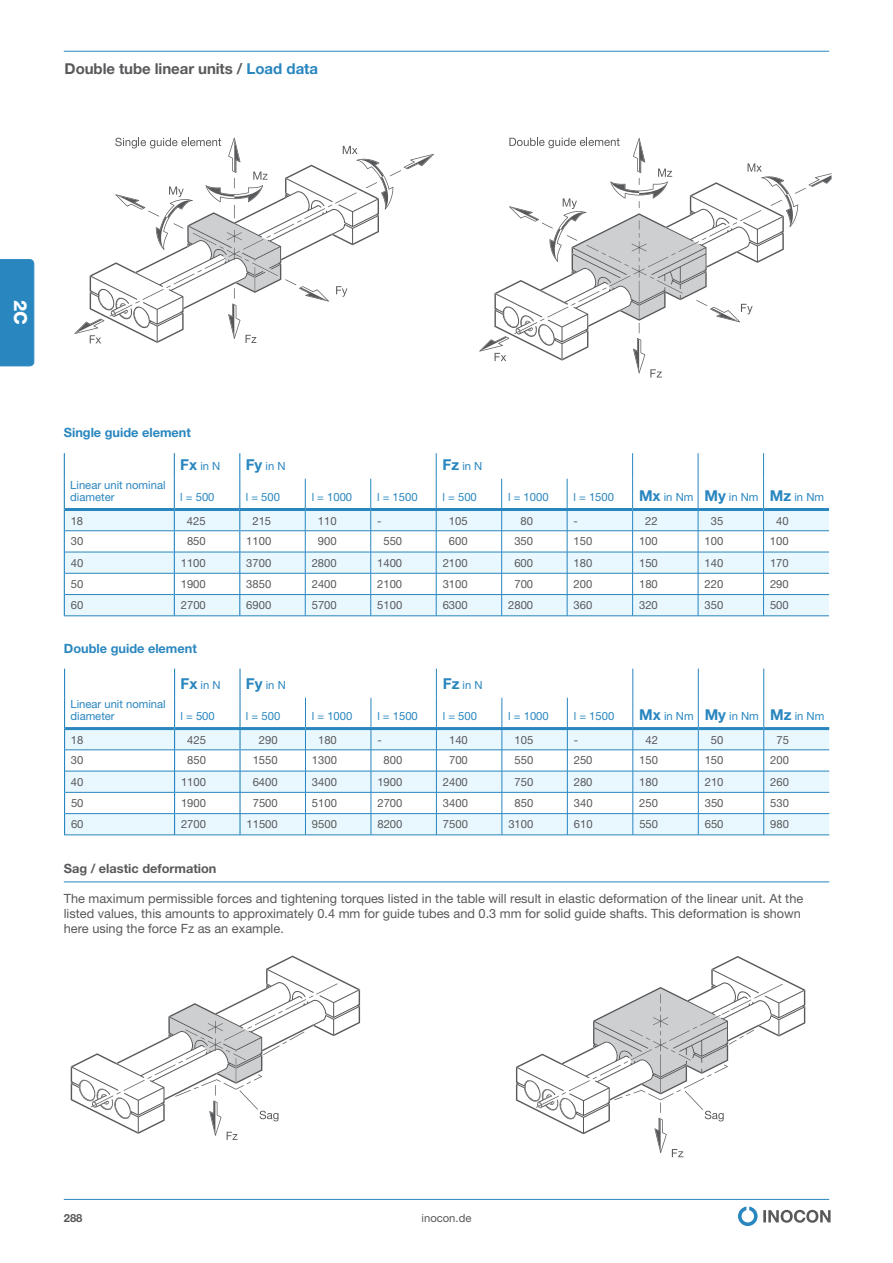
<style>
.page{position:relative;width:893px;height:1263px;background:#fff}
.page>*{position:absolute;margin:0;border:0;box-sizing:border-box;transform-origin:0 0}
.t1{font:800 18px "Helvetica Neue LT Pro";color:#fff}
.t2{font:700 15px "Helvetica Neue LT Pro";letter-spacing:-.005em;color:#58595b}
.t3{font:12.75px/15px "Helvetica Neue LT Pro";color:#58595b}
.t4{font:700 12.75px "Helvetica Neue LT Pro";color:#2986bf}
.t5{font:700 12.75px "Helvetica Neue LT Pro";color:#58595b}
.t6{font:11.25px "Helvetica Neue LT Pro";color:#58595b}
.t7{font:11.25px/12px "Helvetica Neue LT Pro";color:#2986bf}
.t8{font:700 11.25px "Helvetica Neue LT Pro";color:#58595b}
.s1{color:#2986bf}
.s2{font-weight:700;font-size:15px}
</style>
<div class="page">
<svg style="left:738px;top:1206px;width:93px;height:20px"></svg>
<hr style="left:64px;top:1199px;width:765px;height:1px;background:#2986bf">
<hr style="left:64px;top:51px;width:765px;height:1px;background:#2986bf">
<div style="left:0;top:259px;width:34px;height:107px;background:#2986bf"></div>
<svg style="left:64px;top:453px;width:765px;height:163px"></svg>
<hr style="left:240px;top:508px;width:65px;height:3px;background:#2986bf">
<svg style="left:90px;top:265px;width:21px;height:57px"></svg>
<svg style="left:76px;top:319px;width:27px;height:24px"></svg>
<svg style="left:111px;top:138px;width:323px;height:205px"></svg>
<svg style="left:481px;top:138px;width:350px;height:239px"></svg>
<hr style="left:64px;top:835px;width:634px;height:1px;background:#2986bf">
<hr style="left:698px;top:835px;width:131px;height:1px;background:#2986bf">
<svg style="left:64px;top:669px;width:765px;height:166px"></svg>
<hr style="left:240px;top:727px;width:65px;height:3px;background:#2986bf">
<svg style="left:71px;top:969px;width:289px;height:136px"></svg>
<svg style="left:79px;top:983px;width:259px;height:157px"></svg>
<svg style="left:516px;top:969px;width:289px;height:136px"></svg>
<svg style="left:524px;top:984px;width:259px;height:173px"></svg>
<hr style="left:64px;top:882px;width:765px;height:1px;background:#2986bf">
<h2 class="t2" style="left:65px;top:64px;width:255px">Double tube linear units / <span class="s1">Load data</span></h2>
<h1 class="t1" style="left:31px;top:300px;width:27px;rotate:90deg">2C</h1>
<p class="t4" style="left:64px;top:428px;width:129px">Single guide element</p>
<p class="t7" style="left:70px;top:480px;width:97px">Linear unit nominal diameter</p>
<p class="t7" style="left:180px;top:462px;width:42px"><span class="s2">Fx</span> in N</p>
<p class="t7" style="left:246px;top:462px;width:41px"><span class="s2">Fy</span> in N</p>
<p class="t7" style="left:443px;top:462px;width:41px"><span class="s2">Fz</span> in N</p>
<p class="t7" style="left:180px;top:492px;width:36px">l = 500</p>
<p class="t7" style="left:246px;top:492px;width:36px">l = 500</p>
<p class="t7" style="left:312px;top:492px;width:42px">l = 1000</p>
<p class="t7" style="left:377px;top:492px;width:42px">l = 1500</p>
<p class="t7" style="left:443px;top:492px;width:36px">l = 500</p>
<p class="t7" style="left:508px;top:492px;width:42px">l = 1000</p>
<p class="t7" style="left:573px;top:492px;width:42px">l = 1500</p>
<p class="t7" style="left:639px;top:492px;width:187px"><span class="s2">Mx</span> in Nm <span class="s2">My</span> in Nm <span class="s2">Mz</span> in Nm</p>
<p class="t6" style="left:71px;top:517px;width:14px">18</p>
<p class="t6" style="left:187px;top:517px;width:20px">425</p>
<p class="t6" style="left:252px;top:517px;width:20px">215</p>
<p class="t6" style="left:318px;top:517px;width:20px">110</p>
<p class="t6" style="left:377px;top:517px;width:6px">-</p>
<p class="t6" style="left:449px;top:517px;width:20px">105</p>
<p class="t6" style="left:521px;top:517px;width:14px">80</p>
<p class="t6" style="left:574px;top:517px;width:6px">-</p>
<p class="t6" style="left:645px;top:517px;width:14px">22</p>
<p class="t6" style="left:711px;top:517px;width:14px">35</p>
<p class="t6" style="left:776px;top:517px;width:14px">40</p>
<p class="t6" style="left:71px;top:537px;width:14px">30</p>
<p class="t6" style="left:187px;top:537px;width:20px">850</p>
<p class="t6" style="left:246px;top:537px;width:27px">1100</p>
<p class="t6" style="left:318px;top:537px;width:20px">900</p>
<p class="t6" style="left:383px;top:537px;width:20px">550</p>
<p class="t6" style="left:449px;top:537px;width:20px">600</p>
<p class="t6" style="left:514px;top:537px;width:20px">350</p>
<p class="t6" style="left:574px;top:537px;width:20px">150</p>
<p class="t6" style="left:639px;top:537px;width:20px">100</p>
<p class="t6" style="left:704px;top:537px;width:20px">100</p>
<p class="t6" style="left:770px;top:537px;width:20px">100</p>
<p class="t6" style="left:71px;top:559px;width:14px">40</p>
<p class="t6" style="left:181px;top:559px;width:27px">1100</p>
<p class="t6" style="left:246px;top:559px;width:27px">3700</p>
<p class="t6" style="left:312px;top:559px;width:27px">2800</p>
<p class="t6" style="left:377px;top:559px;width:27px">1400</p>
<p class="t6" style="left:443px;top:559px;width:27px">2100</p>
<p class="t6" style="left:514px;top:559px;width:20px">600</p>
<p class="t6" style="left:574px;top:559px;width:20px">180</p>
<p class="t6" style="left:639px;top:559px;width:20px">150</p>
<p class="t6" style="left:704px;top:559px;width:20px">140</p>
<p class="t6" style="left:770px;top:559px;width:20px">170</p>
<p class="t6" style="left:71px;top:580px;width:14px">50</p>
<p class="t6" style="left:181px;top:580px;width:27px">1900</p>
<p class="t6" style="left:246px;top:580px;width:27px">3850</p>
<p class="t6" style="left:312px;top:580px;width:27px">2400</p>
<p class="t6" style="left:377px;top:580px;width:27px">2100</p>
<p class="t6" style="left:443px;top:580px;width:27px">3100</p>
<p class="t6" style="left:514px;top:580px;width:20px">700</p>
<p class="t6" style="left:574px;top:580px;width:20px">200</p>
<p class="t6" style="left:639px;top:580px;width:20px">180</p>
<p class="t6" style="left:705px;top:580px;width:20px">220</p>
<p class="t6" style="left:770px;top:580px;width:20px">290</p>
<p class="t6" style="left:71px;top:601px;width:14px">60</p>
<p class="t6" style="left:181px;top:601px;width:27px">2700</p>
<p class="t6" style="left:246px;top:601px;width:27px">6900</p>
<p class="t6" style="left:312px;top:601px;width:27px">5700</p>
<p class="t6" style="left:377px;top:601px;width:27px">5100</p>
<p class="t6" style="left:443px;top:601px;width:27px">6300</p>
<p class="t6" style="left:508px;top:601px;width:27px">2800</p>
<p class="t6" style="left:574px;top:601px;width:20px">360</p>
<p class="t6" style="left:639px;top:601px;width:20px">320</p>
<p class="t6" style="left:705px;top:601px;width:20px">350</p>
<p class="t6" style="left:770px;top:601px;width:20px">500</p>
<p class="t4" style="left:64px;top:644px;width:134px">Double guide element</p>
<p class="t7" style="left:71px;top:699px;width:97px">Linear unit nominal diameter</p>
<p class="t7" style="left:180px;top:681px;width:42px"><span class="s2">Fx</span> in N</p>
<p class="t7" style="left:246px;top:681px;width:41px"><span class="s2">Fy</span> in N</p>
<p class="t7" style="left:443px;top:681px;width:41px"><span class="s2">Fz</span> in N</p>
<p class="t7" style="left:180px;top:711px;width:36px">l = 500</p>
<p class="t7" style="left:246px;top:711px;width:36px">l = 500</p>
<p class="t7" style="left:312px;top:711px;width:42px">l = 1000</p>
<p class="t7" style="left:377px;top:711px;width:42px">l = 1500</p>
<p class="t7" style="left:443px;top:711px;width:36px">l = 500</p>
<p class="t7" style="left:508px;top:711px;width:42px">l = 1000</p>
<p class="t7" style="left:574px;top:711px;width:42px">l = 1500</p>
<p class="t7" style="left:639px;top:711px;width:187px"><span class="s2">Mx</span> in Nm <span class="s2">My</span> in Nm <span class="s2">Mz</span> in Nm</p>
<p class="t6" style="left:71px;top:736px;width:14px">18</p>
<p class="t6" style="left:187px;top:736px;width:20px">425</p>
<p class="t6" style="left:259px;top:736px;width:20px">290</p>
<p class="t6" style="left:318px;top:736px;width:20px">180</p>
<p class="t6" style="left:377px;top:736px;width:6px">-</p>
<p class="t6" style="left:449px;top:736px;width:20px">140</p>
<p class="t6" style="left:515px;top:736px;width:20px">105</p>
<p class="t6" style="left:574px;top:736px;width:6px">-</p>
<p class="t6" style="left:645px;top:736px;width:14px">42</p>
<p class="t6" style="left:711px;top:736px;width:14px">50</p>
<p class="t6" style="left:776px;top:736px;width:14px">75</p>
<p class="t6" style="left:71px;top:756px;width:14px">30</p>
<p class="t6" style="left:187px;top:756px;width:20px">850</p>
<p class="t6" style="left:253px;top:756px;width:27px">1550</p>
<p class="t6" style="left:312px;top:756px;width:27px">1300</p>
<p class="t6" style="left:384px;top:756px;width:20px">800</p>
<p class="t6" style="left:449px;top:756px;width:20px">700</p>
<p class="t6" style="left:515px;top:756px;width:20px">550</p>
<p class="t6" style="left:574px;top:756px;width:20px">250</p>
<p class="t6" style="left:639px;top:756px;width:20px">150</p>
<p class="t6" style="left:705px;top:756px;width:20px">150</p>
<p class="t6" style="left:770px;top:756px;width:20px">200</p>
<p class="t6" style="left:71px;top:778px;width:14px">40</p>
<p class="t6" style="left:181px;top:778px;width:27px">1100</p>
<p class="t6" style="left:253px;top:778px;width:27px">6400</p>
<p class="t6" style="left:312px;top:778px;width:27px">3400</p>
<p class="t6" style="left:377px;top:778px;width:27px">1900</p>
<p class="t6" style="left:443px;top:778px;width:27px">2400</p>
<p class="t6" style="left:515px;top:778px;width:20px">750</p>
<p class="t6" style="left:574px;top:778px;width:20px">280</p>
<p class="t6" style="left:639px;top:778px;width:20px">180</p>
<p class="t6" style="left:705px;top:778px;width:20px">210</p>
<p class="t6" style="left:770px;top:778px;width:20px">260</p>
<p class="t6" style="left:71px;top:799px;width:14px">50</p>
<p class="t6" style="left:181px;top:799px;width:27px">1900</p>
<p class="t6" style="left:253px;top:799px;width:27px">7500</p>
<p class="t6" style="left:312px;top:799px;width:27px">5100</p>
<p class="t6" style="left:377px;top:799px;width:27px">2700</p>
<p class="t6" style="left:443px;top:799px;width:27px">3400</p>
<p class="t6" style="left:515px;top:799px;width:20px">850</p>
<p class="t6" style="left:574px;top:799px;width:20px">340</p>
<p class="t6" style="left:639px;top:799px;width:20px">250</p>
<p class="t6" style="left:705px;top:799px;width:20px">350</p>
<p class="t6" style="left:770px;top:799px;width:20px">530</p>
<p class="t6" style="left:71px;top:820px;width:14px">60</p>
<p class="t6" style="left:181px;top:820px;width:27px">2700</p>
<p class="t6" style="left:246px;top:820px;width:33px">11500</p>
<p class="t6" style="left:312px;top:820px;width:27px">9500</p>
<p class="t6" style="left:377px;top:820px;width:27px">8200</p>
<p class="t6" style="left:443px;top:820px;width:27px">7500</p>
<p class="t6" style="left:508px;top:820px;width:27px">3100</p>
<p class="t6" style="left:574px;top:820px;width:20px">610</p>
<p class="t6" style="left:639px;top:820px;width:20px">550</p>
<p class="t6" style="left:705px;top:820px;width:20px">650</p>
<p class="t6" style="left:770px;top:820px;width:20px">980</p>
<p class="t5" style="left:64px;top:864px;width:154px">Sag / elastic deformation</p>
<p class="t3" style="left:64px;top:893px;width:741px">The maximum permissible forces and tightening torques listed in the table will result in elastic deformation of the linear unit. At the listed values, this amounts to approximately 0.4 mm for guide tubes and 0.3 mm for solid guide shafts. This deformation is shown here using the force Fz as an example.</p>
<p class="t8" style="left:64px;top:1214px;width:20px">288</p>
<p class="t6" style="left:422px;top:1214px;width:51px">inocon.de</p>
</div>
